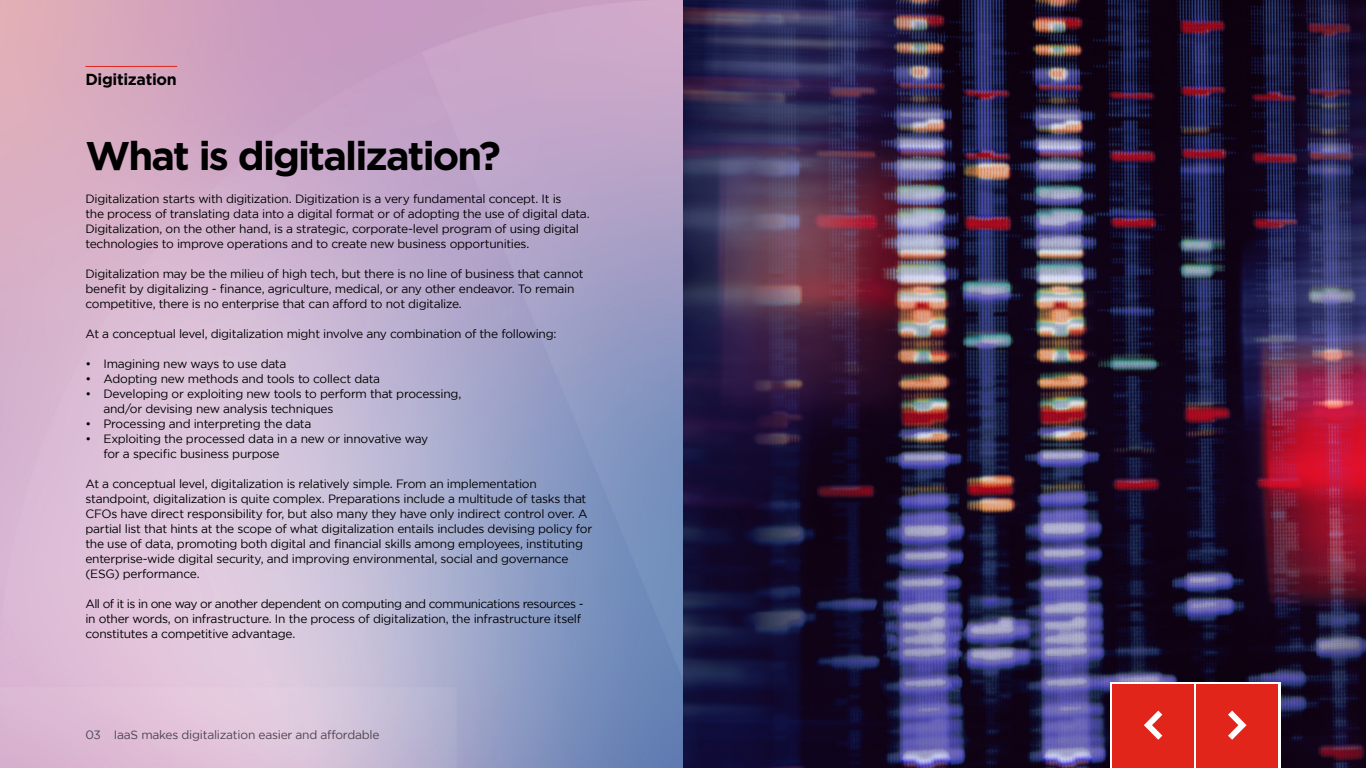
<style>
.page{position:relative;width:1366px;height:768px;background:#fff}
.page>*{position:absolute;margin:0;border:0;box-sizing:border-box;transform-origin:0 0}
.t1{font:700 40px "Gotham";letter-spacing:-.045em;color:#000}
.t2{font:700 16px "Gotham";letter-spacing:-.02em;color:#000}
.t3{font:12px/15px "Gotham";letter-spacing:-.025em;color:#000}
.t4{font:12px "Gotham";letter-spacing:-.02em;color:#4e444e}
</style>
<div class="page">
<img style="left:0;top:0;width:683px;height:768px">
<img style="left:683px;top:0;width:683px;height:768px">
<hr style="left:85px;top:66px;width:92px;height:1px;background:#e1251b">
<div style="left:1110px;top:683px;width:171px;height:85px;background:linear-gradient(to bottom,#fff,#fff)"></div>
<div style="left:1196px;top:685px;width:82px;height:83px;background:#e1251b"></div>
<svg style="left:1228px;top:711px;width:19px;height:29px"></svg>
<div style="left:1112px;top:685px;width:82px;height:83px;background:#e1251b"></div>
<svg style="left:1144px;top:711px;width:18px;height:29px"></svg>
<h2 class="t2" style="left:85px;top:70px;width:93px">Digitization</h2>
<h1 class="t1" style="left:85px;top:133px;width:417px">What is digitalization?</h1>
<p class="t3" style="left:85px;top:191px;width:506px">Digitalization starts with digitization. Digitization is a very fundamental concept. It is<br>the process of translating data into a digital format or of adopting the use of digital data.<br>Digitalization, on the other hand, is a strategic, corporate-level program of using digital technologies to improve operations and to create new business opportunities.</p>
<p class="t3" style="left:85px;top:266px;width:500px">Digitalization may be the milieu of high tech, but there is no line of business that cannot benefit by digitalizing - finance, agriculture, medical, or any other endeavor. To remain competitive, there is no enterprise that can afford to not digitalize.</p>
<p class="t3" style="left:85px;top:326px;width:473px">At a conceptual level, digitalization might involve any combination of the following:</p>
<p class="t3" style="left:85px;top:356px;width:203px">• Imagining new ways to use data</p>
<p class="t3" style="left:85px;top:371px;width:296px">• Adopting new methods and tools to collect data</p>
<p class="t3" style="left:103px;top:386px;width:359px;text-indent:-18px">• Developing or exploiting new tools to perform that processing, and/or devising new analysis techniques</p>
<p class="t3" style="left:85px;top:416px;width:228px">• Processing and interpreting the data</p>
<p class="t3" style="left:103px;top:431px;width:326px;text-indent:-18px">• Exploiting the processed data in a new or innovative way for a specific business purpose</p>
<p class="t3" style="left:85px;top:476px;width:508px">At a conceptual level, digitalization is relatively simple. From an implementation standpoint, digitalization is quite complex. Preparations include a multitude of tasks that CFOs have direct responsibility for, but also many they have only indirect control over. A partial list that hints at the scope of what digitalization entails includes devising policy for the use of data, promoting both digital and financial skills among employees, instituting enterprise-wide digital security, and improving environmental, social and governance (ESG) performance.</p>
<p class="t3" style="left:85px;top:596px;width:500px">All of it is in one way or another dependent on computing and communications resources - in other words, on infrastructure. In the process of digitalization, the infrastructure itself constitutes a competitive advantage.</p>
<p class="t4" style="left:85px;top:729px;width:296px">03 IaaS makes digitalization easier and affordable</p>
</div>
